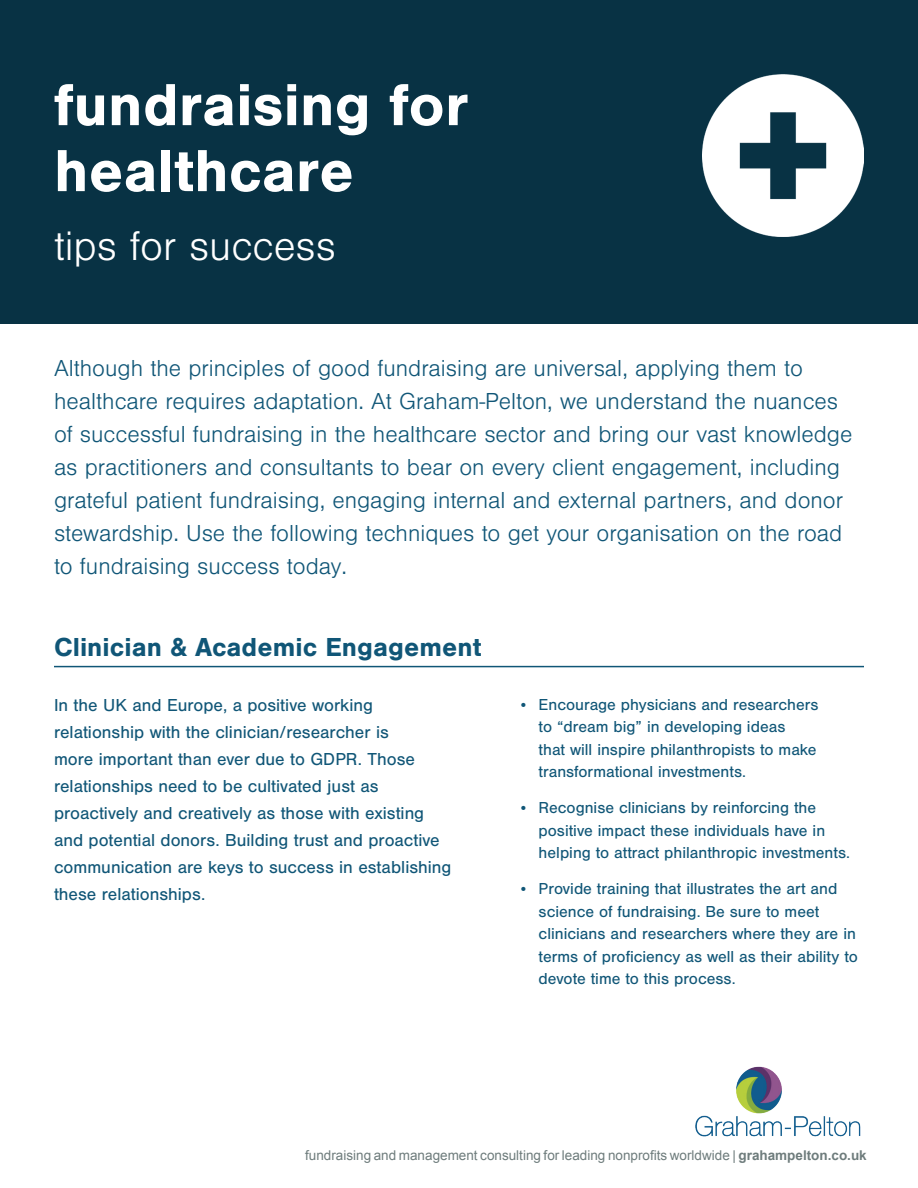
<style>
.page{position:relative;width:918px;height:1188px;background:#fff}
.page>*{position:absolute;margin:0;border:0;box-sizing:border-box;transform-origin:0 0}
.t1{font:700 61.5px/66px "Foundation Sans";color:#fff}
.t2{font:300 42.75px "Foundation Sans";color:#fff}
.t3{font:700 27px "Foundation Sans";color:#105677}
.t4{font:300 24px/33px "Foundation Sans";color:#105677}
.t5{font:18px/27px "Foundation Sans";color:#105677}
.t6{font:16.5px/22.5px "Foundation Sans";color:#105677}
.t7{font:13.5px "Arial";color:#6e7c7c}
.s1{font-size:15px}
.s2{font-weight:700}
</style>
<div class="page">
<img style="left:695px;top:1066px;width:166px;height:71px">
<hr style="left:54px;top:666px;width:810px;height:1px;background:#105677">
<div style="left:0;top:0;width:918px;height:324px;background:#083244"></div>
<img style="left:702px;top:74px;width:162px;height:162px">
<h1 class="t1" style="left:54px;top:73px;width:416px">fundraising for healthcare</h1>
<h2 class="t2" style="left:54px;top:224px;width:283px">tips for success</h2>
<p class="t4" style="left:54px;top:352px;width:800px">Although the principles of good fundraising are universal, applying them to healthcare requires adaptation. At Graham-Pelton, we understand the nuances of successful fundraising in the healthcare sector and bring our vast knowledge as practitioners and consultants to bear on every client engagement, including grateful patient fundraising, engaging internal and external partners, and donor stewardship. Use the following techniques to get your organisation on the road to fundraising success today.</p>
<p class="t3" style="left:54px;top:632px;width:429px">Clinician &amp; Academic Engagement</p>
<p class="t5" style="left:54px;top:692px;width:399px">In the UK and Europe, a positive working relationship with the clinician/researcher is<br>more important than ever due to GDPR. Those relationships need to be cultivated just as proactively and creatively as those with existing and potential donors. Building trust and proactive communication are keys to success in establishing these relationships.</p>
<p class="t6" style="left:539px;top:693px;width:281px;text-indent:-20px"><span class="s1">•</span> Encourage physicians and researchers to “dream big” in developing ideas<br>that will inspire philanthropists to make transformational investments.</p>
<p class="t6" style="left:539px;top:797px;width:313px;text-indent:-20px"><span class="s1">•</span> Recognise clinicians by reinforcing the positive impact these individuals have in helping to attract philanthropic investments.</p>
<p class="t6" style="left:539px;top:878px;width:321px;text-indent:-20px"><span class="s1">•</span> Provide training that illustrates the art and science of fundraising. Be sure to meet clinicians and researchers where they are in terms of proficiency as well as their ability to devote time to this process.</p>
<p class="t7" style="left:305px;top:1146px;width:563px">fundraising and management consulting for leading nonprofits worldwide | <span class="s2">grahampelton.co.uk</span></p>
</div>
